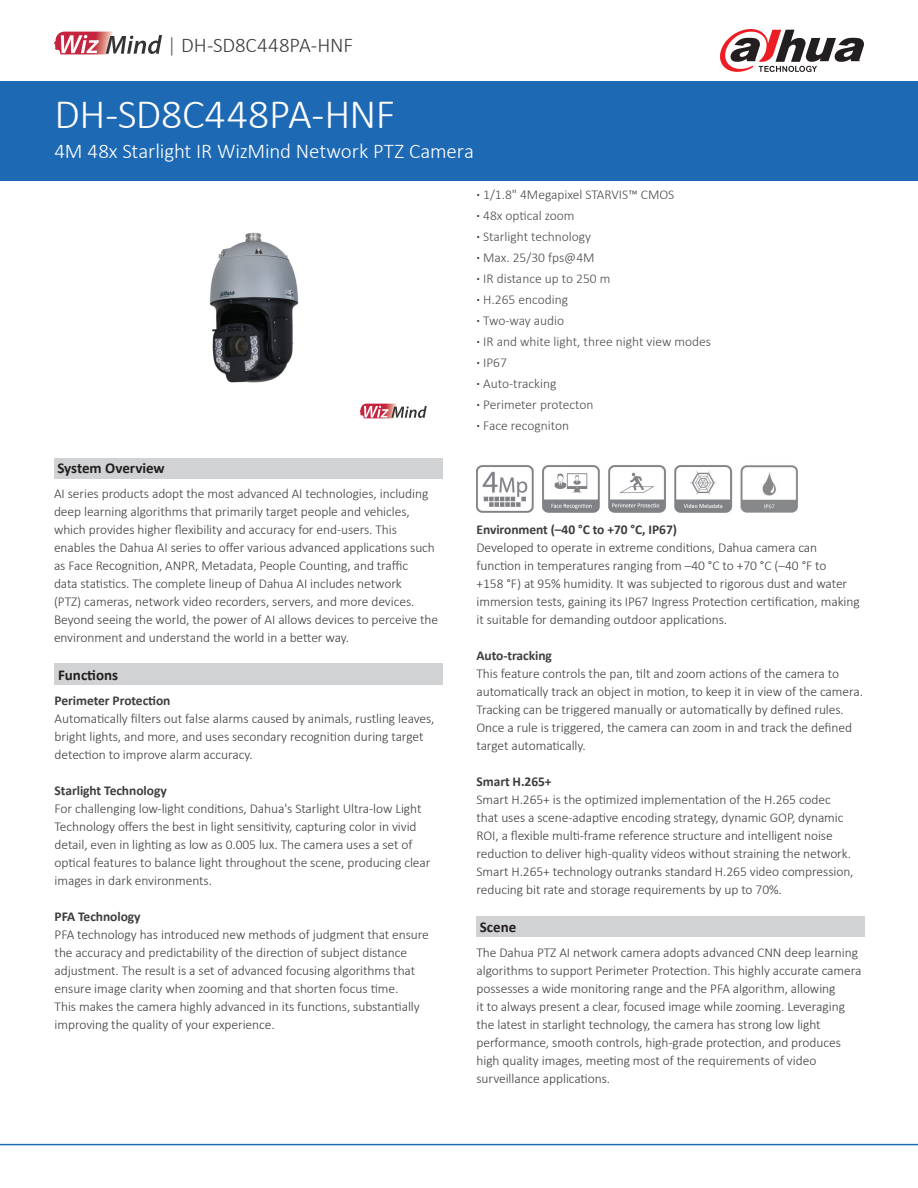
<style>
.page{position:relative;width:918px;height:1188px;background:#fff}
.page>*{position:absolute;margin:0;border:0;box-sizing:border-box;transform-origin:0 0}
.t1{font:300 42px "Calibri";letter-spacing:-.01em;color:#fff}
.t2{font:300 21px "Calibri";letter-spacing:-.01em;color:#fff}
.t3{font:300 21px "Calibri";letter-spacing:-.005em;color:#3e3e3f}
.t4{font:700 15px "Calibri";color:#231f20}
.t5{font:300 13.5px/18px "Calibri";letter-spacing:-.005em;color:#3e3e3f}
.t6{font:300 13.5px "Calibri";color:#4a4b4c}
.t7{font:700 13.5px "Calibri";letter-spacing:-.005em;color:#3e3e3f}
.s1{color:#636366}
.s2{font-weight:700;color:#3e3e3f}
</style>
<div class="page">
<img style="left:209px;top:232px;width:187px;height:187px">
<div style="left:0;top:81px;width:918px;height:100px;background:#1e69b4"></div>
<hr style="left:0;top:1144px;width:918px;height:1px;background:#1e69b4">
<svg style="left:720px;top:29px;width:144px;height:43px"></svg>
<div style="left:54px;top:458px;width:389px;height:20px;background:#d1d2d4"></div>
<div style="left:54px;top:664px;width:389px;height:21px;background:#d1d2d4"></div>
<div style="left:477px;top:917px;width:388px;height:20px;background:#d1d2d4"></div>
<svg style="left:54px;top:32px;width:108px;height:22px"></svg>
<svg style="left:360px;top:404px;width:67px;height:14px"></svg>
<img style="left:476px;top:465px;width:322px;height:48px">
<p class="t3" style="left:167px;top:32px;width:187px"><span class="s1">|</span> DH-SD8C448PA-HNF</p>
<p class="t1" style="left:55px;top:88px;width:342px">DH-SD8C448PA-HNF</p>
<p class="t2" style="left:55px;top:138px;width:421px">4M 48x Starlight IR WizMind Network PTZ Camera</p>
<p class="t4" style="left:57px;top:459px;width:109px">System Overview</p>
<p class="t5" style="left:54px;top:485px;width:386px">AI series products adopt the most advanced AI technologies, including deep learning algorithms that primarily target people and vehicles, which provides higher flexibility and accuracy for end-users. This enables the Dahua AI series to offer various advanced applications such as Face Recognition, ANPR, Metadata, People Counting, and traffic<br>data statistics. The complete lineup of Dahua AI includes network<br>(PTZ) cameras, network video recorders, servers, and more devices.<br>Beyond seeing the world, the power of AI allows devices to perceive the environment and understand the world in a better way.</p>
<p class="t4" style="left:58px;top:665px;width:62px">Functions</p>
<p class="t7" style="left:55px;top:692px;width:117px">Perimeter Protection</p>
<p class="t5" style="left:55px;top:710px;width:381px">Automatically filters out false alarms caused by animals, rustling leaves, bright lights, and more, and uses secondary recognition during target detection to improve alarm accuracy.</p>
<p class="t7" style="left:55px;top:782px;width:114px">Starlight Technology</p>
<p class="t5" style="left:55px;top:800px;width:377px">For challenging low-light conditions, Dahua's Starlight Ultra-low Light Technology offers the best in light sensitivity, capturing color in vivid detail, even in lighting as low as 0.005 lux. The camera uses a set of optical features to balance light throughout the scene, producing clear images in dark environments.</p>
<p class="t7" style="left:55px;top:908px;width:88px">PFA Technology</p>
<p class="t5" style="left:55px;top:926px;width:376px">PFA technology has introduced new methods of judgment that ensure the accuracy and predictability of the direction of subject distance adjustment. The result is a set of advanced focusing algorithms that ensure image clarity when zooming and that shorten focus time.<br>This makes the camera highly advanced in its functions, substantially improving the quality of your experience.</p>
<p class="t6" style="left:477px;top:186px;width:199px"><span class="s2">·</span> 1/1.8" 4Megapixel STARVIS™ CMOS</p>
<p class="t6" style="left:477px;top:207px;width:100px"><span class="s2">·</span> 48x optical zoom</p>
<p class="t6" style="left:477px;top:228px;width:116px"><span class="s2">·</span> Starlight technology</p>
<p class="t6" style="left:477px;top:249px;width:120px"><span class="s2">·</span> Max. 25/30 fps@4M</p>
<p class="t6" style="left:477px;top:270px;width:136px"><span class="s2">·</span> IR distance up to 250 m</p>
<p class="t6" style="left:477px;top:291px;width:93px"><span class="s2">·</span> H.265 encoding</p>
<p class="t6" style="left:477px;top:312px;width:89px"><span class="s2">·</span> Two-way audio</p>
<p class="t6" style="left:477px;top:333px;width:236px"><span class="s2">·</span> IR and white light, three night view modes</p>
<p class="t6" style="left:477px;top:354px;width:32px"><span class="s2">·</span> IP67</p>
<p class="t6" style="left:477px;top:375px;width:81px"><span class="s2">·</span> Auto-tracking</p>
<p class="t6" style="left:477px;top:396px;width:119px"><span class="s2">·</span> Perimeter protecton</p>
<p class="t6" style="left:477px;top:417px;width:94px"><span class="s2">·</span> Face recogniton</p>
<p class="t7" style="left:477px;top:521px;width:202px">Environment (–40 °C to +70 °C, IP67)</p>
<p class="t5" style="left:477px;top:538px;width:385px">Developed to operate in extreme conditions, Dahua camera can function in temperatures ranging from –40 °C to +70 °C (–40 °F to<br>+158 °F) at 95% humidity. It was subjected to rigorous dust and water immersion tests, gaining its IP67 Ingress Protection certification, making it suitable for demanding outdoor applications.</p>
<p class="t7" style="left:477px;top:647px;width:77px">Auto-tracking</p>
<p class="t5" style="left:477px;top:664px;width:388px">This feature controls the pan, tilt and zoom actions of the camera to automatically track an object in motion, to keep it in view of the camera.<br>Tracking can be triggered manually or automatically by defined rules.<br>Once a rule is triggered, the camera can zoom in and track the defined target automatically.</p>
<p class="t7" style="left:477px;top:773px;width:77px">Smart H.265+</p>
<p class="t5" style="left:477px;top:790px;width:379px">Smart H.265+ is the optimized implementation of the H.265 codec that uses a scene-adaptive encoding strategy, dynamic GOP, dynamic ROI, a flexible multi-frame reference structure and intelligent noise reduction to deliver high-quality videos without straining the network.<br>Smart H.265+ technology outranks standard H.265 video compression, reducing bit rate and storage requirements by up to 70%.</p>
<p class="t4" style="left:480px;top:918px;width:38px">Scene</p>
<p class="t5" style="left:477px;top:943px;width:386px">The Dahua PTZ AI network camera adopts advanced CNN deep learning algorithms to support Perimeter Protection. This highly accurate camera possesses a wide monitoring range and the PFA algorithm, allowing<br>it to always present a clear, focused image while zooming. Leveraging the latest in starlight technology, the camera has strong low light performance, smooth controls, high-grade protection, and produces high quality images, meeting most of the requirements of video surveillance applications.</p>
</div>
